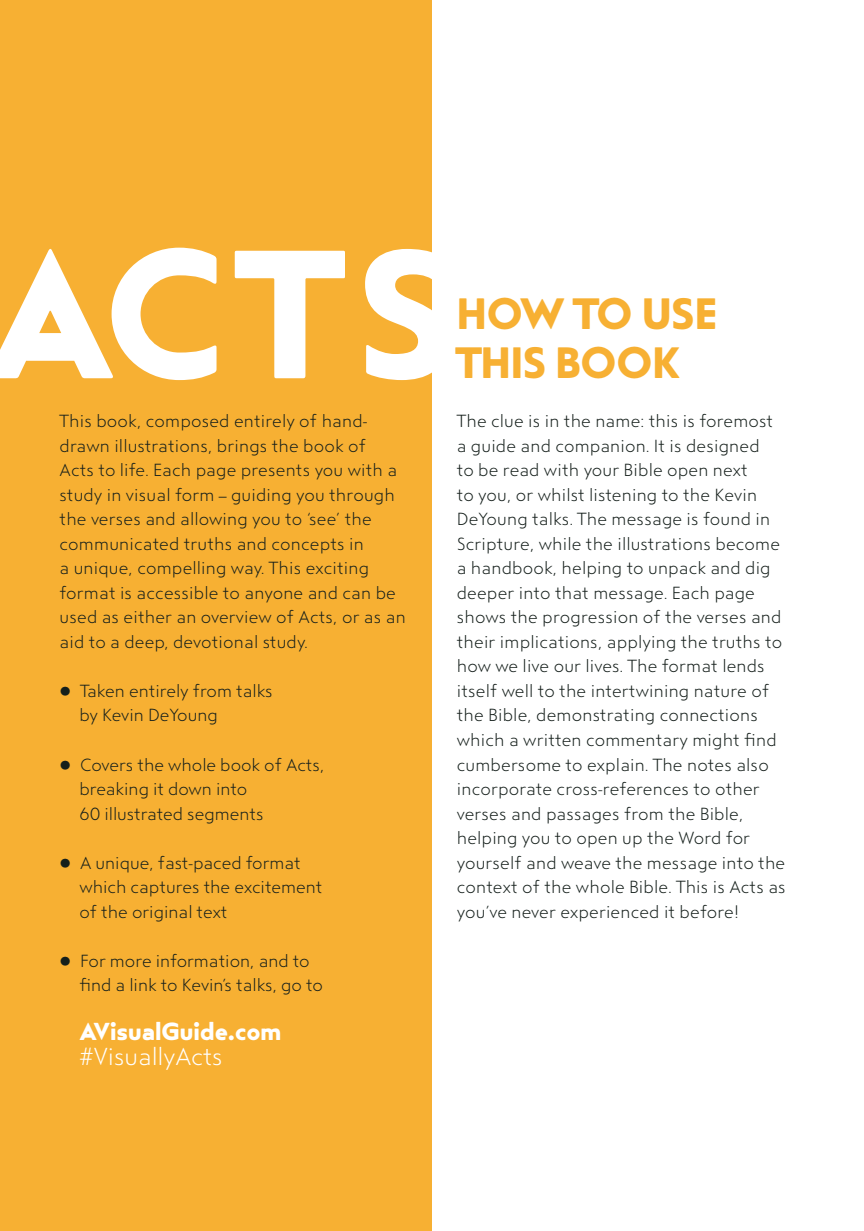
<style>
.page{position:relative;width:864px;height:1231px;background:#fff}
.page>*{position:absolute;margin:0;border:0;box-sizing:border-box;transform-origin:0 0}
.t1{font:182px "Steagal Bo";color:#fff}
.t2{font:43.75px/49px "Steagal Bo";color:#f7b033}
.t3{font:24.5px "Steagal Bo";color:#fff}
.t4{font:24.5px "Steagal Li";color:#fff}
.t5{font:17.5px/24.5px "Steagal Li";letter-spacing:.01em;color:#151f1b}
.s1{font-family:"Futura Dem"}
</style>
<div class="page">
<div style="left:0;top:0;width:432px;height:1230px;background:#f7b033"></div>
<h1 class="t1" style="left:-15px;top:211px;width:470px">ACTS</h1>
<p class="t5" style="left:60px;top:409px;width:347px">This book, composed entirely of hand&shy;drawn illustrations, brings the book of<br>Acts to life. Each page presents you with a study in visual form – guiding you through the verses and allowing you to ‘see’ the communicated truths and concepts in<br>a unique, compelling way. This exciting format is accessible to anyone and can be used as either an overview of Acts, or as an aid to a deep, devotional study.</p>
<p class="t5" style="left:79px;top:679px;width:195px;text-indent:-20px"><span class="s1">▯</span> Taken entirely from talks by Kevin DeYoung</p>
<p class="t5" style="left:79px;top:752px;width:246px;text-indent:-20px"><span class="s1">▯</span> Covers the whole book of Acts, breaking it down into<br>60 illustrated segments</p>
<p class="t5" style="left:79px;top:850px;width:244px;text-indent:-20px"><span class="s1">▯</span> A unique, fast-paced format which captures the excitement of the original text</p>
<p class="t5" style="left:79px;top:948px;width:245px;text-indent:-20px"><span class="s1">▯</span> For more information, and to find a link to Kevin’s talks, go to</p>
<h3 class="t3" style="left:79px;top:1017px;width:203px">AVisualGuide.com</h3>
<h3 class="t4" style="left:79px;top:1042px;width:145px">#VisuallyActs</h3>
<h2 class="t2" style="left:456px;top:290px;width:262px">HOW TO USE<br>THIS BOOK</h2>
<p class="t5" style="left:456px;top:409px;width:330px">The clue is in the name: this is foremost a guide and companion. It is designed<br>to be read with your Bible open next<br>to you, or whilst listening to the Kevin DeYoung talks. The message is found in Scripture, while the illustrations become a handbook, helping to unpack and dig deeper into that message. Each page shows the progression of the verses and their implications, applying the truths to how we live our lives. The format lends itself well to the intertwining nature of the Bible, demonstrating connections which a written commentary might find cumbersome to explain. The notes also incorporate cross-references to other verses and passages from the Bible, helping you to open up the Word for yourself and weave the message into the context of the whole Bible. This is Acts as you’ve never experienced it before!</p>
</div>
